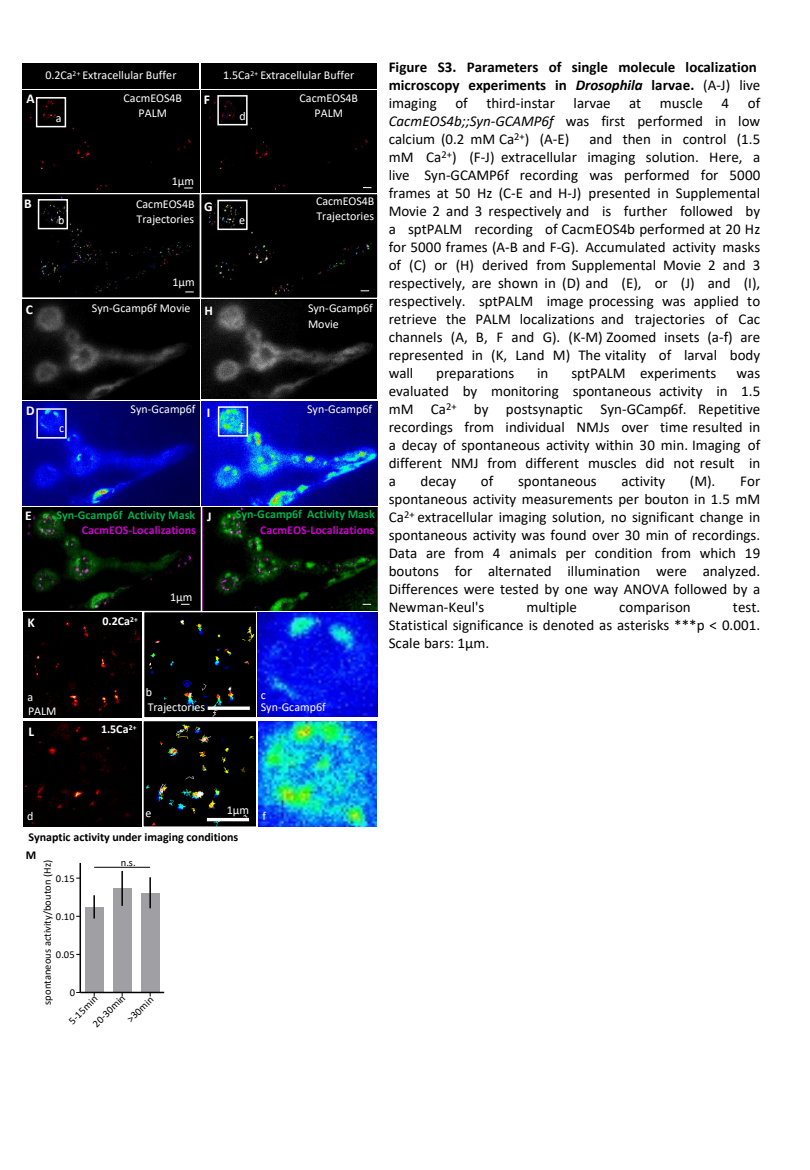
<style>
.page{position:relative;width:810px;height:1170px;background:#fff}
.page>*{position:absolute;margin:0;border:0;box-sizing:border-box;transform-origin:0 0}
.t1{font:15px/18px "Calibri";color:#000;text-align:justify}
.t2{font:700 13.5px "Calibri";color:#fff}
.t3{font:12px/15.1px "Calibri";color:#fff}
.t4{font:700 12px "Calibri";color:#00b050}
.t5{font:700 12px "Calibri";color:#c0c}
.t6{font:700 12px/18.8px "Calibri";letter-spacing:-.005em;color:#000}
.t7{font:700 12px "Calibri";letter-spacing:-.005em;color:#fff}
.t8{font:10.5px/19.2px "Calibri";letter-spacing:.01em;color:#000}
.s1{font-weight:700}
.s2{font-weight:700;font-style:italic}
.s3{font-style:italic}
</style>
<div class="page">
<img style="left:23px;top:508px;width:355px;height:102px">
<div style="left:85px;top:907px;width:19px;height:85px;background:#a0a0a4"></div>
<hr style="left:93px;top:895px;width:2px;height:24px;background:#000">
<div style="left:113px;top:888px;width:19px;height:104px;background:#a0a0a4"></div>
<hr style="left:121px;top:871px;width:2px;height:35px;background:#000">
<div style="left:141px;top:893px;width:19px;height:99px;background:#a0a0a4"></div>
<hr style="left:149px;top:877px;width:2px;height:31px;background:#000">
<hr style="left:80px;top:992px;width:84px;height:1px;background:#000">
<hr style="left:80px;top:863px;width:1px;height:129px;background:#000">
<hr style="left:94px;top:867px;width:56px;height:1px;background:#000">
<img style="left:23px;top:299px;width:177px;height:100px">
<img style="left:202px;top:300px;width:175px;height:99px">
<div style="left:22px;top:90px;width:355px;height:207px;background:#000"></div>
<div style="left:200px;top:193px;width:178px;height:106px;border:1px solid #fff"></div>
<div style="left:21px;top:193px;width:180px;height:106px;border:1px solid #fff"></div>
<div style="left:23px;top:63px;width:176px;height:26px;background:#000"></div>
<div style="left:201px;top:63px;width:175px;height:26px;background:#000"></div>
<div style="left:38px;top:199px;width:30px;height:30px;border:1px solid #fff"></div>
<div style="left:217px;top:200px;width:31px;height:30px;border:1px solid #fff"></div>
<div style="left:36px;top:97px;width:30px;height:30px;border:1px solid #fff"></div>
<div style="left:217px;top:95px;width:31px;height:30px;border:1px solid #fff"></div>
<div style="left:145px;top:613px;width:110px;height:103px;background:#000"></div>
<div style="left:143px;top:611px;width:114px;height:107px;border:1px solid #fff"></div>
<img style="left:23px;top:612px;width:118px;height:105px">
<img style="left:145px;top:722px;width:110px;height:104px">
<div style="left:143px;top:720px;width:114px;height:108px;border:1px solid #fff"></div>
<hr style="left:207px;top:818px;width:42px;height:3px;background:#fff">
<img style="left:24px;top:721px;width:117px;height:106px">
<img style="left:258px;top:612px;width:119px;height:105px">
<img style="left:258px;top:721px;width:119px;height:106px">
<hr style="left:208px;top:707px;width:42px;height:3px;background:#fff">
<img style="left:202px;top:402px;width:176px;height:103px">
<img style="left:23px;top:402px;width:177px;height:103px">
<div style="left:36px;top:408px;width:31px;height:31px;border:1px solid #fff"></div>
<div style="left:218px;top:406px;width:30px;height:31px;border:1px solid #fff"></div>
<p class="t2" style="left:26px;top:90px;width:10px">A</p>
<p class="t3" style="left:45px;top:68px;width:133px">0.2Ca<sup>2+</sup> Extracellular Buffer</p>
<p class="t3" style="left:223px;top:68px;width:133px">1.5Ca<sup>2+</sup> Extracellular Buffer</p>
<p class="t3" style="left:56px;top:110px;width:7px">a</p>
<p class="t3" style="left:124px;top:90px;width:60px;text-align:center">CacmEOS4B<br>PALM</p>
<p class="t3" style="left:300px;top:90px;width:60px;line-height:14.7px;text-align:center">CacmEOS4B<br>PALM</p>
<p class="t2" style="left:204px;top:91px;width:8px">F</p>
<p class="t3" style="left:239px;top:108px;width:8px">d</p>
<p class="t2" style="left:24px;top:195px;width:9px">B</p>
<p class="t3" style="left:58px;top:213px;width:8px">b</p>
<p class="t2" style="left:26px;top:301px;width:9px">C</p>
<p class="t3" style="left:172px;top:173px;width:24px">1µm</p>
<p class="t3" style="left:136px;top:196px;width:60px">CacmEOS4B<br>Trajectories</p>
<p class="t3" style="left:316px;top:193px;width:60px">CacmEOS4B<br>Trajectories</p>
<p class="t2" style="left:204px;top:198px;width:10px">G</p>
<p class="t3" style="left:239px;top:213px;width:7px">e</p>
<p class="t3" style="left:172px;top:274px;width:24px">1µm</p>
<p class="t3" style="left:92px;top:300px;width:100px">Syn-Gcamp6f Movie</p>
<p class="t2" style="left:204px;top:302px;width:10px">H</p>
<p class="t3" style="left:308px;top:301px;width:66px">Syn-Gcamp6f<br>Movie</p>
<p class="t2" style="left:26px;top:402px;width:10px">D</p>
<p class="t3" style="left:131px;top:401px;width:66px">Syn-Gcamp6f</p>
<p class="t3" style="left:307px;top:402px;width:66px">Syn-Gcamp6f</p>
<p class="t2" style="left:207px;top:404px;width:5px">I</p>
<p class="t3" style="left:59px;top:421px;width:7px">c</p>
<p class="t3" style="left:240px;top:420px;width:5px">f</p>
<p class="t2" style="left:25px;top:507px;width:8px">E</p>
<p class="t4" style="left:56px;top:507px;width:140px">Syn-Gcamp6f Activity Mask</p>
<p class="t5" style="left:82px;top:522px;width:116px">CacmEOS-Localizations</p>
<p class="t2" style="left:207px;top:508px;width:6px">J</p>
<p class="t2" style="left:27px;top:614px;width:9px">K</p>
<p class="t7" style="left:103px;top:614px;width:37px">0.2Ca<sup>2+</sup></p>
<p class="t3" style="left:170px;top:589px;width:24px">1µm</p>
<p class="t4" style="left:236px;top:507px;width:140px">Syn-Gcamp6f Activity Mask</p>
<p class="t5" style="left:260px;top:522px;width:116px">CacmEOS-Localizations</p>
<p class="t1" style="left:389px;top:58px;width:373px;text-align:left"><span class="s1">Figure S3. Parameters of single molecule localization microscopy experiments in</span> <span class="s2">Drosophila</span> <span class="s1">larvae.</span> (A-J) live imaging of third-instar larvae at muscle 4 of <span class="s3">CacmEOS4b;;Syn-GCAMP6f</span> was first performed in low calcium (0.2 mM Ca<sup>2+</sup>) (A-E)</p>
<p class="t1" style="left:389px;top:130px;width:373px;text-indent:201px">and then in control (1.5 mM Ca<sup>2+</sup>) (F-J) extracellular imaging solution. Here, a live Syn-GCAMP6f recording was performed for 5000 frames at 50 Hz (C-E and H-J) presented in Supplemental Movie 2 and 3 respectively and is further followed by a sptPALM recording of CacmEOS4b performed at 20 Hz for 5000 frames (A-B and F-G). Accumulated activity masks of (C) or (H) derived from Supplemental Movie 2 and 3 respectively, are shown in (D) and (E), or (J) and (I), respectively. sptPALM image processing was applied to retrieve the PALM localizations and trajectories of Cac channels (A, B, F and G). (K-M) Zoomed insets (a-f) are represented in (K, Land M) The vitality of larval body wall</p>
<p class="t1" style="left:436px;top:364px;width:80px">preparations</p>
<p class="t1" style="left:537px;top:364px;width:13px">in</p>
<p class="t1" style="left:571px;top:364px;width:146px">sptPALM experiments</p>
<p class="t1" style="left:389px;top:364px;width:373px;text-indent:348px">was evaluated by monitoring spontaneous activity in 1.5 mM Ca<sup>2+</sup> by postsynaptic Syn-GCamp6f. Repetitive recordings from individual NMJs over time resulted in a decay of spontaneous activity within 30 min. Imaging of different NMJ from different muscles did not result in a</p>
<p class="t1" style="left:421px;top:472px;width:37px">decay</p>
<p class="t1" style="left:481px;top:472px;width:14px">of</p>
<p class="t1" style="left:518px;top:472px;width:80px">spontaneous</p>
<p class="t1" style="left:622px;top:472px;width:45px">activity</p>
<p class="t1" style="left:690px;top:472px;width:27px">(M).</p>
<p class="t1" style="left:389px;top:472px;width:373px;text-indent:351px">For spontaneous activity measurements per bouton in 1.5 mM Ca<sup>2+</sup> extracellular imaging solution, no significant change in spontaneous activity was found over 30 min of recordings.<br>Data are from 4 animals per condition from which 19 boutons for alternated illumination were analyzed.<br>Differences were tested by one way ANOVA followed by a Newman-Keul's</p>
<p class="t1" style="left:526px;top:598px;width:52px">multiple</p>
<p class="t1" style="left:619px;top:598px;width:73px">comparison</p>
<p class="t1" style="left:389px;top:598px;width:373px;text-indent:344px">test.<br>Statistical significance is denoted as asterisks ***p &lt; 0.001.<br>Scale bars: 1µm.</p>
<p class="t3" style="left:28px;top:689px;width:7px">a</p>
<p class="t3" style="left:146px;top:685px;width:8px">b</p>
<p class="t3" style="left:28px;top:703px;width:30px">PALM</p>
<p class="t3" style="left:148px;top:699px;width:59px">Trajectories</p>
<p class="t7" style="left:101px;top:722px;width:37px">1.5Ca<sup>2+</sup></p>
<p class="t2" style="left:29px;top:723px;width:7px">L</p>
<p class="t3" style="left:261px;top:690px;width:66px;line-height:11.6px">c<br>Syn-Gcamp6f</p>
<p class="t3" style="left:227px;top:802px;width:24px">1µm</p>
<p class="t3" style="left:145px;top:806px;width:7px">e</p>
<p class="t3" style="left:27px;top:809px;width:8px">d</p>
<p class="t3" style="left:263px;top:809px;width:5px">f</p>
<p class="t6" style="left:26px;top:827px;width:214px">Synaptic activity under imaging conditions<br>M</p>
<p class="t8" style="left:38px;top:1005px;width:147px;rotate:-90deg">spontaneous activity/bouton (Hz)</p>
<p class="t8" style="left:121px;top:853px;width:17px">n.s.</p>
<p class="t8" style="left:56px;top:868px;width:20px">0.15</p>
<p class="t8" style="left:56px;top:907px;width:20px">0.10</p>
<p class="t8" style="left:56px;top:945px;width:20px">0.05</p>
<p class="t8" style="left:70px;top:983px;width:7px">0</p>
<p class="t8" style="left:74px;top:1005px;width:43px;text-indent:-15px;rotate:-45deg">5-15min<br>20-30min</p>
<p class="t8" style="left:122px;top:1014px;width:34px;rotate:-45deg">&gt;30min</p>
</div>
